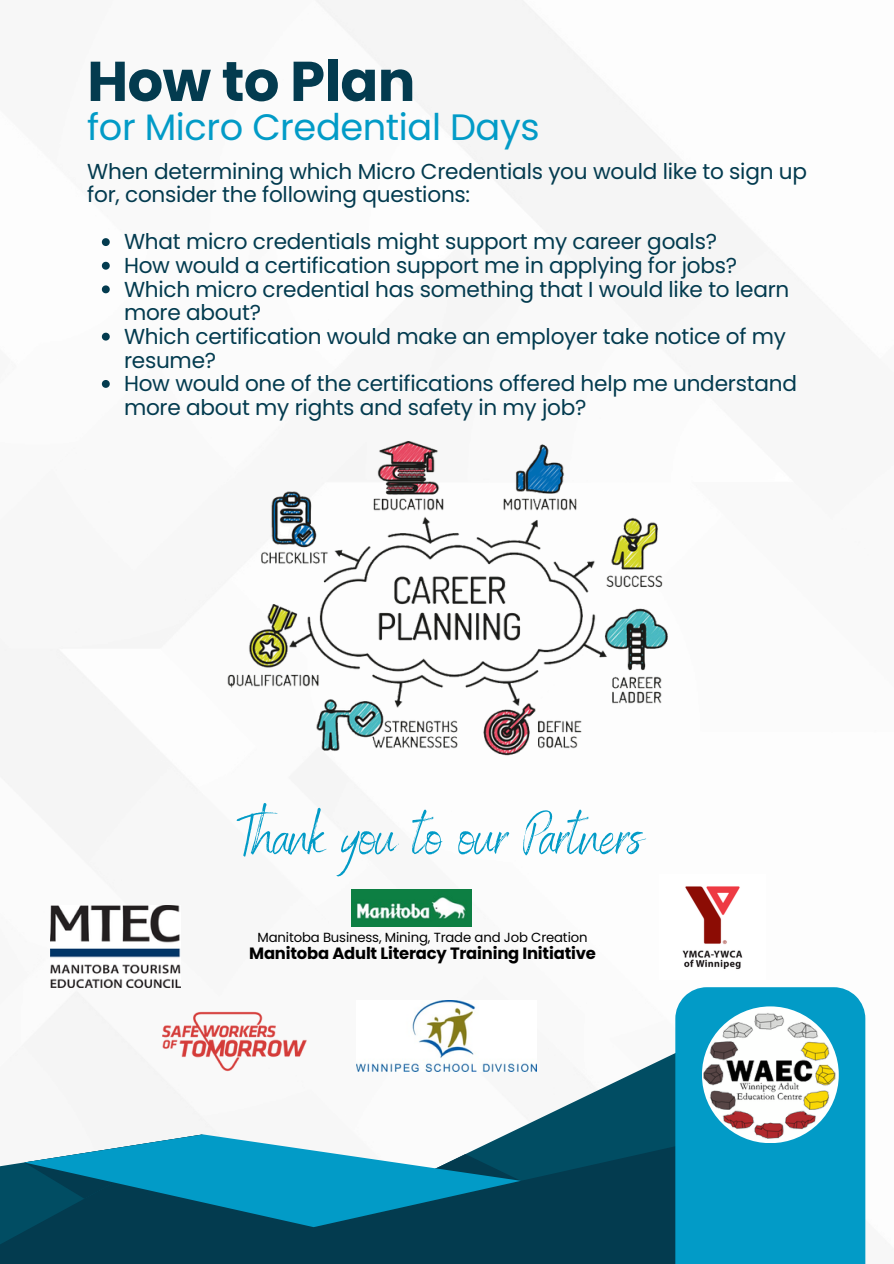
<style>
.page{position:relative;width:894px;height:1264px;background:#fff}
.page>*{position:absolute;margin:0;border:0;box-sizing:border-box;transform-origin:0 0}
.t1{font:57.75px "Benedict";letter-spacing:-.01em;color:#029bc7}
.t2{font:700 55.95px "Poppins";letter-spacing:-.01em;color:#033b4f}
.t3{font:36.75px "Poppins";letter-spacing:-.01em;color:#029bc7}
.t4{font:21.6px/23.7px "Poppins";letter-spacing:-.01em;color:#033b4f}
.t5{font:700 16.35px "Poppins";letter-spacing:-.01em;color:#000}
.t6{font:13.2px "Poppins";letter-spacing:-.01em;color:#000}
</style>
<div class="page">
<svg style="left:121px;top:1040px;width:554px;height:223px;fill:#033b4f"></svg>
<svg style="left:313px;top:1040px;width:362px;height:187px"></svg>
<svg style="left:0;top:1162px;width:203px;height:101px;background:#043f54"></svg>
<svg style="left:24px;top:1134px;width:496px;height:93px;fill:#029bc7"></svg>
<div style="left:675px;top:987px;width:190px;height:276px;background:#029bc7"></div>
<img style="left:691px;top:1006px;width:158px;height:145px">
<img style="left:227px;top:440px;width:441px;height:316px">
<img style="left:682px;top:886px;width:61px;height:84px">
<img style="left:51px;top:905px;width:129px;height:82px">
<img style="left:356px;top:1000px;width:180px;height:71px">
<img style="left:162px;top:1011px;width:144px;height:67px">
<svg style="left:102px;top:238px;width:8px;height:8px"></svg>
<svg style="left:102px;top:262px;width:8px;height:8px"></svg>
<svg style="left:102px;top:285px;width:8px;height:8px"></svg>
<svg style="left:102px;top:333px;width:8px;height:7px"></svg>
<svg style="left:102px;top:380px;width:8px;height:8px"></svg>
<img style="left:351px;top:889px;width:120px;height:37px">
<h1 class="t2" style="left:87px;top:42px;width:329px">How to Plan</h1>
<h3 class="t3" style="left:87px;top:101px;width:453px">for Micro Credential Days</h3>
<h4 class="t4" style="left:87px;top:159px;width:721px">When determining which Micro Credentials you would like to sign up for, consider the following questions:</h4>
<p class="t4" style="left:124px;top:230px;width:594px">What micro credentials might support my career goals?</p>
<p class="t4" style="left:124px;top:254px;width:614px">How would a certification support me in applying for jobs?</p>
<p class="t4" style="left:124px;top:277px;width:666px">Which micro credential has something that I would like to learn more about?</p>
<p class="t4" style="left:124px;top:324px;width:663px">Which certification would make an employer take notice of my resume?</p>
<p class="t4" style="left:124px;top:372px;width:674px">How would one of the certifications offered help me understand more about my rights and safety in my job?</p>
<p class="t1" style="left:237px;top:799px;width:407px">Thank you to our Partners</p>
<h2 class="t6" style="left:257px;top:928px;width:331px">Manitoba Business, Mining, Trade and Job Creation</h2>
<p class="t5" style="left:249px;top:941px;width:348px">Manitoba Adult Literacy Training Initiative</p>
</div>
